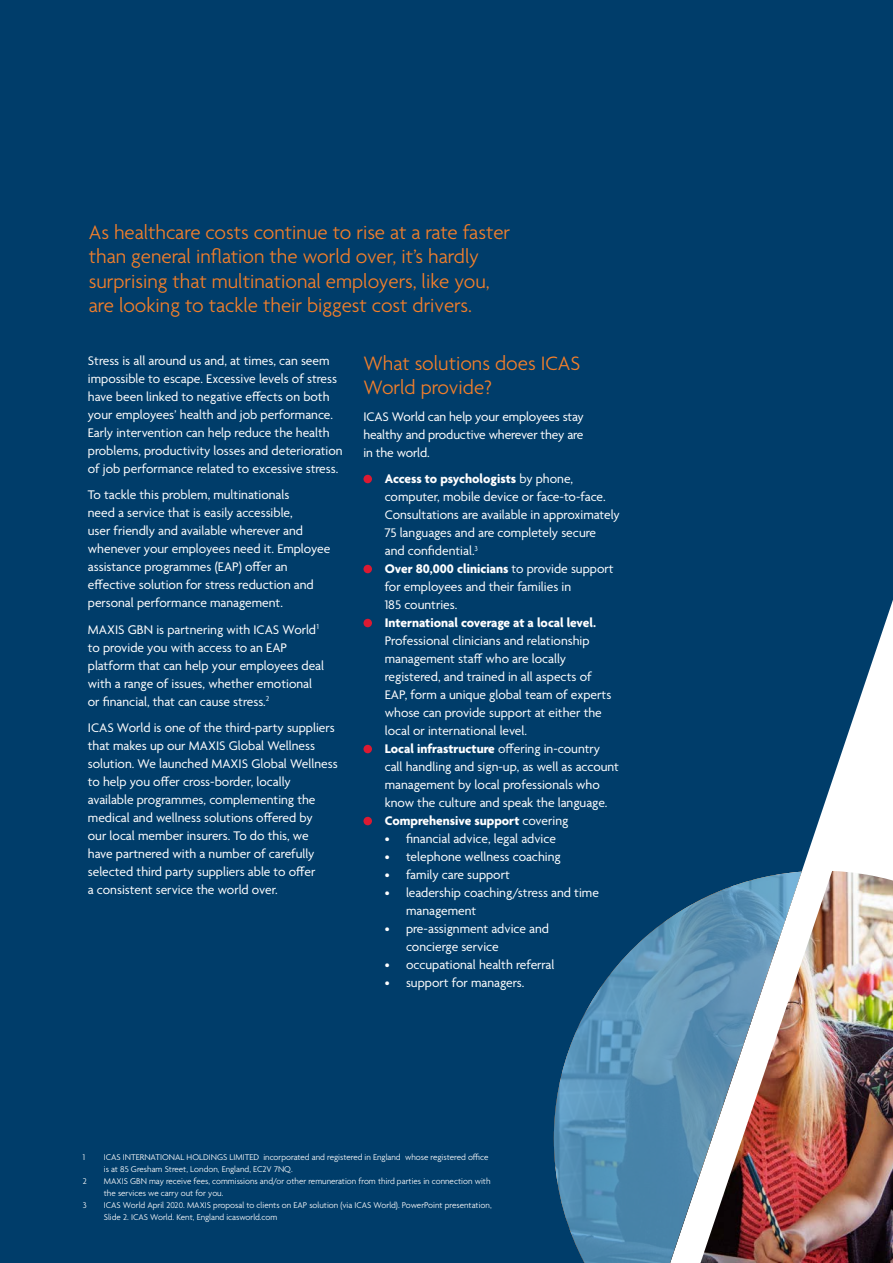
<style>
.page{position:relative;width:893px;height:1263px;background:#003d6a}
.page>*{position:absolute;margin:0;border:0;box-sizing:border-box;transform-origin:0 0}
.t1{font:300 21px/24px "Agenda";color:#f47f2a}
.t2{font:13.5px/18px "Agenda";color:#fff}
.t3{font:700 13.5px "Agenda";letter-spacing:-.005em;color:#fff}
.t4{font:300 9px/12px "Agenda";color:#fff}
.s1{font-weight:700}
</style>
<div class="page">
<div style="left:363px;top:475px;width:9px;height:8px;background:#dc1a32;border-radius:50%"></div>
<div style="left:363px;top:565px;width:9px;height:8px;background:#dc1a32;border-radius:50%"></div>
<div style="left:363px;top:619px;width:9px;height:8px;background:#dc1a32;border-radius:50%"></div>
<div style="left:363px;top:745px;width:9px;height:8px;background:#dc1a32;border-radius:50%"></div>
<div style="left:363px;top:817px;width:9px;height:8px;background:#dc1a32;border-radius:50%"></div>
<svg style="left:554px;top:872px;width:146px;height:391px;background:#437ca2"></svg>
<img style="left:700px;top:871px;width:193px;height:392px">
<h1 class="t1" style="left:89px;top:222px;width:423px">As healthcare costs continue to rise at a rate faster than general inflation the world over, it’s hardly surprising that multinational employers, like you, are looking to tackle their biggest cost drivers.</h1>
<p class="t2" style="left:88px;top:352px;width:256px">Stress is all around us and, at times, can seem impossible to escape. Excessive levels of stress have been linked to negative effects on both your employees’ health and job performance.<br>Early intervention can help reduce the health problems, productivity losses and deterioration of job performance related to excessive stress.</p>
<p class="t2" style="left:88px;top:487px;width:244px">To tackle this problem, multinationals<br>need a service that is easily accessible,<br>user friendly and available wherever and whenever your employees need it. Employee assistance programmes (EAP) offer an effective solution for stress reduction and personal performance management.</p>
<p class="t2" style="left:88px;top:621px;width:238px">MAXIS GBN is partnering with ICAS World<sup>1 </sup>to provide you with access to an EAP platform that can help your employees deal with a range of issues, whether emotional or financial, that can cause stress.<sup>2</sup></p>
<p class="t2" style="left:88px;top:720px;width:251px">ICAS World is one of the third-party suppliers that makes up our MAXIS Global Wellness solution. We launched MAXIS Global Wellness to help you offer cross-border, locally available programmes, complementing the medical and wellness solutions offered by<br>our local member insurers. To do this, we<br>have partnered with a number of carefully selected third party suppliers able to offer<br>a consistent service the world over.</p>
<h1 class="t1" style="left:363px;top:353px;width:218px">What solutions does ICAS<br>World provide?</h1>
<p class="t2" style="left:363px;top:408px;width:222px;text-align:justify">ICAS World can help your employees stay healthy and productive wherever they are in the world.</p>
<p class="t2" style="left:385px;top:471px;width:237px"><span class="s1">Access to psychologists</span> by phone, computer, mobile device or face-to-face.<br>Consultations are available in approximately 75 languages and are completely secure<br>and confidential.<sup>3<br></sup><span class="s1">Over 80,000 clinicians</span> to provide support for employees and their families in<br>185 countries.</p>
<p class="t3" style="left:385px;top:616px;width:213px">International coverage at a local level.</p>
<p class="t2" style="left:385px;top:633px;width:236px">Professional clinicians and relationship management staff who are locally registered, and trained in all aspects of<br>EAP, form a unique global team of experts whose can provide support at either the local or international level.<br><span class="s1">Local infrastructure</span> offering in-country call handling and sign-up, as well as account management by local professionals who know the culture and speak the language.<br><span class="s1">Comprehensive support</span> covering</p>
<p class="t2" style="left:385px;top:831px;width:173px">• financial advice, legal advice</p>
<p class="t2" style="left:385px;top:849px;width:178px">• telephone wellness coaching</p>
<p class="t2" style="left:385px;top:867px;width:127px">• family care support</p>
<p class="t2" style="left:406px;top:885px;width:194px;text-indent:-21px">• leadership coaching/stress and time management</p>
<p class="t2" style="left:406px;top:921px;width:145px;text-indent:-21px">• pre-assignment advice and concierge service</p>
<p class="t2" style="left:385px;top:957px;width:171px">• occupational health referral</p>
<p class="t2" style="left:385px;top:975px;width:141px">• support for managers.</p>
<p class="t4" style="left:83px;top:1152px;width:4px">1</p>
<p class="t4" style="left:104px;top:1152px;width:386px">ICAS INTERNATIONAL HOLDINGS LIMITED incorporated and registered in England whose registered office is at 85 Gresham Street, London, England, EC2V 7NQ.</p>
<p class="t4" style="left:83px;top:1176px;width:6px">2</p>
<p class="t4" style="left:104px;top:1176px;width:388px">MAXIS GBN may receive fees, commissions and/or other remuneration from third parties in connection with the services we carry out for you.</p>
<p class="t4" style="left:83px;top:1200px;width:5px">3</p>
<p class="t4" style="left:104px;top:1200px;width:389px">ICAS World April 2020. MAXIS proposal to clients on EAP solution (via ICAS World). PowerPoint presentation,<br>Slide 2. ICAS World. Kent, England icasworld.com</p>
</div>
